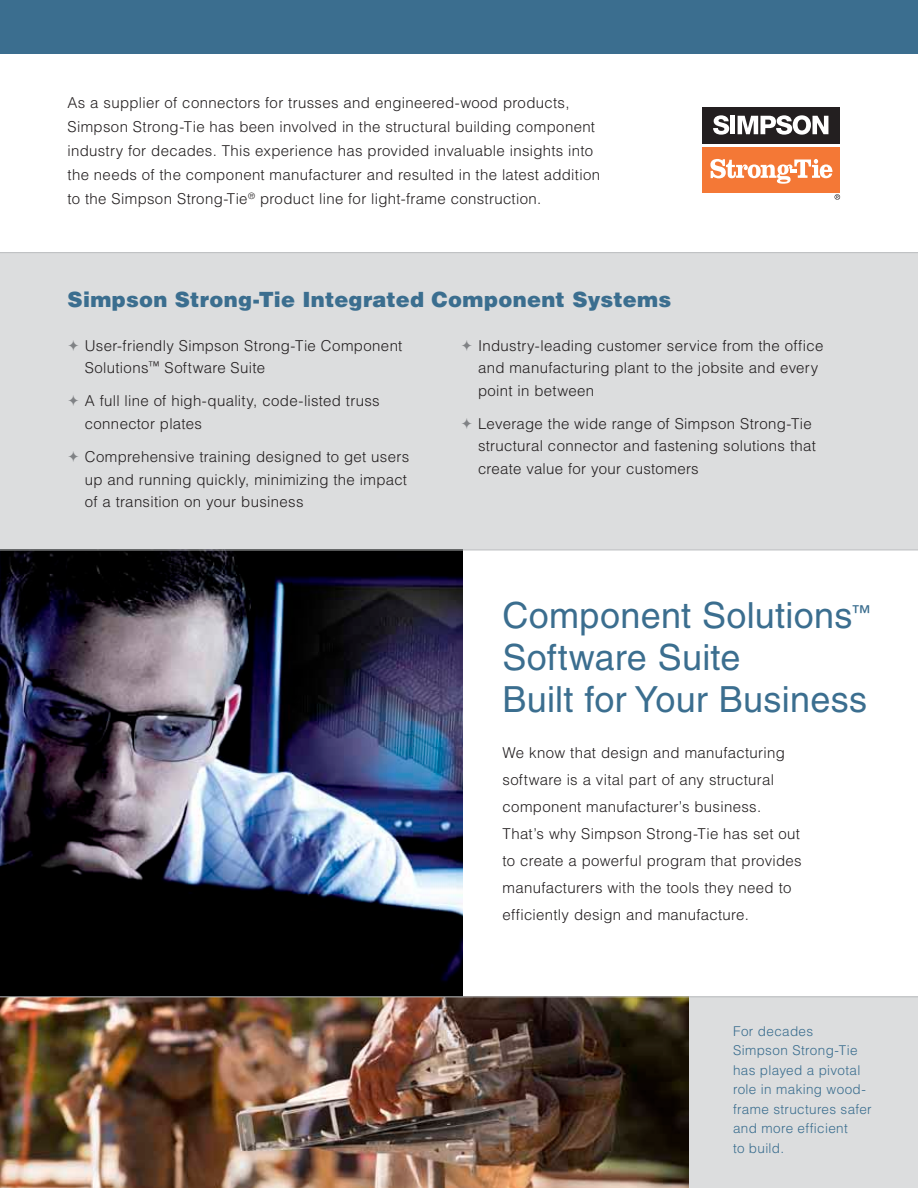
<style>
.page{position:relative;width:918px;height:1188px;background:#fff}
.page>*{position:absolute;margin:0;border:0;box-sizing:border-box;transform-origin:0 0}
.t1{font:36px/42px "Helvetica LT Std";letter-spacing:.005em;color:#3b6e8f}
.t2{font:900 21px "Helvetica LT Std";letter-spacing:.015em;color:#3b6e8f}
.t3{font:300 15px/22.5px "Helvetica LT Std";letter-spacing:.02em;color:#231f20}
.t4{font:300 13.5px/19.5px "Helvetica LT Std";letter-spacing:.025em;color:#3b6e8f}
</style>
<div class="page">
<div style="left:688px;top:997px;width:230px;height:191px;background:#dcddde"></div>
<div style="left:0;top:253px;width:918px;height:297px;background:#dcddde"></div>
<img style="left:0;top:997px;width:688px;height:191px">
<hr style="left:0;top:252px;width:918px;height:1px;background:#bcbec0">
<div style="left:0;top:0;width:918px;height:54px;background:#3b6e8f"></div>
<img style="left:0;top:551px;width:463px;height:445px">
<div style="left:702px;top:148px;width:138px;height:45px;background:#f47836"></div>
<div style="left:702px;top:107px;width:138px;height:36px;background:#231f20"></div>
<svg style="left:713px;top:115px;width:16px;height:20px"></svg>
<div style="left:730px;top:116px;width:5px;height:18px;background:#fff"></div>
<svg style="left:738px;top:115px;width:90px;height:20px"></svg>
<svg style="left:710px;top:159px;width:122px;height:25px"></svg>
<svg style="left:835px;top:194px;width:5px;height:6px"></svg>
<hr style="left:0;top:996px;width:918px;height:1px;background:#bcbec0">
<hr style="left:0;top:550px;width:918px;height:1px;background:#bcbec0">
<p class="t3" style="left:68px;top:91px;width:534px;line-height:24px">As a supplier of connectors for trusses and engineered-wood products, Simpson Strong-Tie has been involved in the structural building component industry for decades. This experience has provided invaluable insights into the needs of the component manufacturer and resulted in the latest addition to the Simpson Strong-Tie<sup>®</sup> product line for light-frame construction.</p>
<h2 class="t2" style="left:68px;top:286px;width:605px">Simpson Strong-Tie Integrated Component Systems</h2>
<p class="t3" style="left:85px;top:334px;width:319px">User-friendly Simpson Strong-Tie Component<br>Solutions<sup>™</sup> Software Suite</p>
<p class="t3" style="left:85px;top:390px;width:297px">A full line of high-quality, code-listed truss connector plates</p>
<p class="t3" style="left:85px;top:446px;width:326px">Comprehensive training designed to get users up and running quickly, minimizing the impact of a transition on your business</p>
<p class="t3" style="left:478px;top:334px;width:347px">Industry-leading customer service from the office and manufacturing plant to the jobsite and every point in between</p>
<p class="t3" style="left:478px;top:412px;width:339px">Leverage the wide range of Simpson Strong-Tie structural connector and fastening solutions that create value for your customers</p>
<h1 class="t1" style="left:502px;top:595px;width:370px">Component Solutions<sup>™<br></sup>Software Suite<br>Built for Your Business</h1>
<p class="t3" style="left:502px;top:739px;width:301px;line-height:27px">We know that design and manufacturing software is a vital part of any structural component manufacturer’s business.<br>That’s why Simpson Strong-Tie has set out to create a powerful program that provides manufacturers with the tools they need to efficiently design and manufacture.</p>
<p class="t4" style="left:733px;top:1021px;width:140px">For decades<br>Simpson Strong-Tie has played a pivotal role in making wood&shy;frame structures safer and more efficient<br>to build.</p>
</div>
